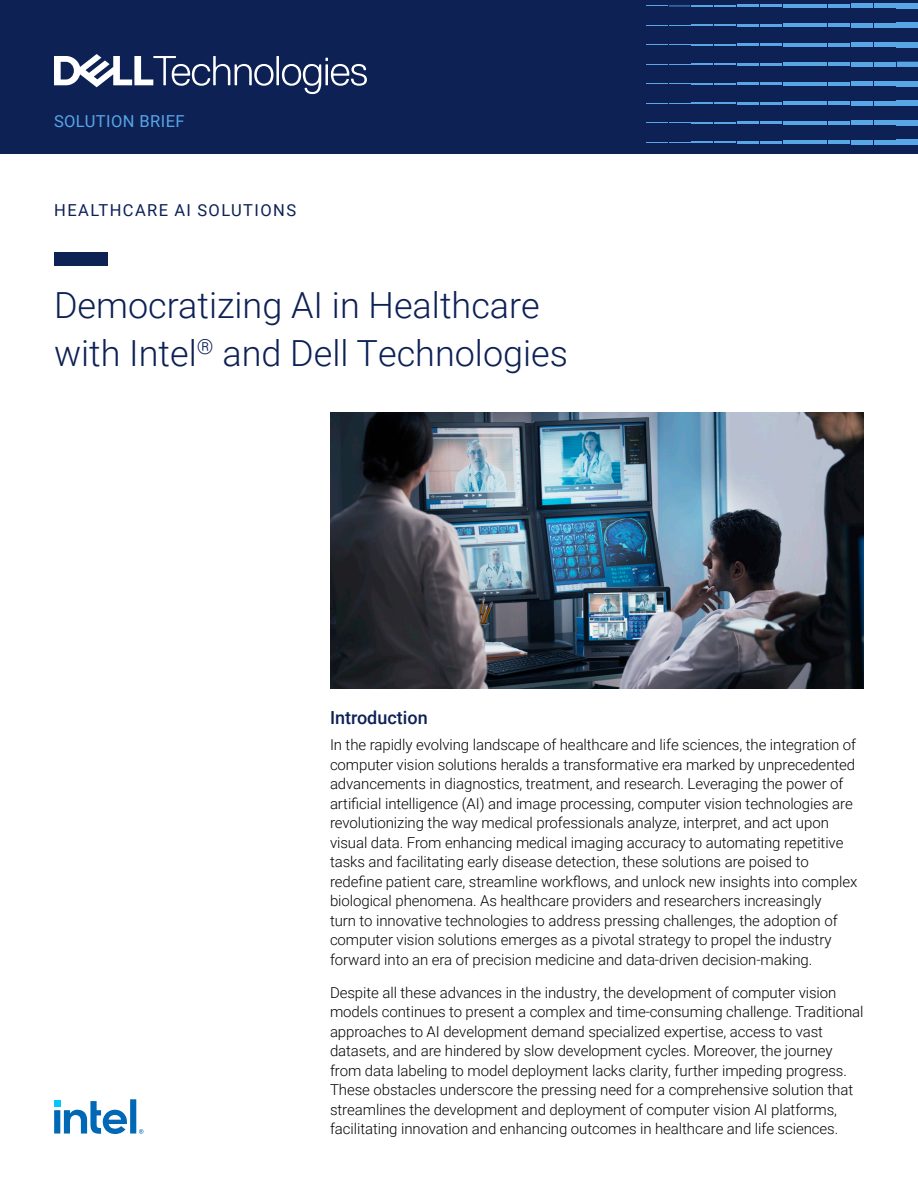
<style>
.page{position:relative;width:918px;height:1188px;background:#fff}
.page>*{position:absolute;margin:0;border:0;box-sizing:border-box;transform-origin:0 0}
.t1{font:300 36px/48px "Roboto";color:#0d2155}
.t2{font:500 18px "Roboto";color:#0d2155}
.t3{font:16.5px "Roboto";letter-spacing:.085em;color:#0d2155}
.t4{font:16.5px "Roboto";letter-spacing:.025em;color:#58a5e6}
.t5{font:300 15px/19.5px "Roboto";letter-spacing:-.005em;color:#040503}
</style>
<div class="page">
<div style="left:0;top:0;width:918px;height:153px;background:#0d2155"></div>
<svg style="left:54px;top:54px;width:313px;height:40px"></svg>
<hr style="left:806px;top:140px;width:21px;height:4px;background:#59a6e6">
<hr style="left:806px;top:121px;width:21px;height:3px;background:#59a6e6">
<hr style="left:806px;top:101px;width:21px;height:4px;background:#59a6e6">
<hr style="left:806px;top:82px;width:21px;height:4px;background:#59a6e6">
<hr style="left:806px;top:63px;width:21px;height:3px;background:#59a6e6">
<hr style="left:806px;top:43px;width:21px;height:4px;background:#59a6e6">
<hr style="left:806px;top:24px;width:21px;height:3px;background:#59a6e6">
<hr style="left:806px;top:4px;width:21px;height:4px;background:#59a6e6">
<hr style="left:783px;top:141px;width:21px;height:3px;background:#59a6e6">
<hr style="left:783px;top:121px;width:21px;height:3px;background:#59a6e6">
<hr style="left:783px;top:102px;width:21px;height:3px;background:#59a6e6">
<hr style="left:783px;top:82px;width:21px;height:3px;background:#59a6e6">
<hr style="left:783px;top:63px;width:21px;height:3px;background:#59a6e6">
<hr style="left:783px;top:43px;width:21px;height:3px;background:#59a6e6">
<hr style="left:783px;top:24px;width:21px;height:3px;background:#59a6e6">
<hr style="left:783px;top:4px;width:21px;height:3px;background:#59a6e6">
<hr style="left:760px;top:141px;width:21px;height:2px;background:#59a6e6">
<hr style="left:760px;top:121px;width:21px;height:3px;background:#59a6e6">
<hr style="left:760px;top:102px;width:21px;height:3px;background:#59a6e6">
<hr style="left:760px;top:82px;width:21px;height:3px;background:#59a6e6">
<hr style="left:760px;top:63px;width:21px;height:3px;background:#59a6e6">
<hr style="left:760px;top:44px;width:21px;height:2px;background:#59a6e6">
<hr style="left:760px;top:24px;width:21px;height:3px;background:#59a6e6">
<hr style="left:760px;top:5px;width:21px;height:2px;background:#59a6e6">
<hr style="left:737px;top:141px;width:22px;height:2px;background:#59a6e6">
<hr style="left:737px;top:122px;width:22px;height:2px;background:#59a6e6">
<hr style="left:737px;top:102px;width:22px;height:2px;background:#59a6e6">
<hr style="left:737px;top:83px;width:22px;height:2px;background:#59a6e6">
<hr style="left:737px;top:63px;width:22px;height:2px;background:#59a6e6">
<hr style="left:737px;top:44px;width:22px;height:2px;background:#59a6e6">
<hr style="left:737px;top:24px;width:22px;height:2px;background:#59a6e6">
<hr style="left:737px;top:5px;width:22px;height:2px;background:#59a6e6">
<hr style="left:715px;top:141px;width:21px;height:2px;background:#59a6e6">
<hr style="left:715px;top:122px;width:21px;height:2px;background:#59a6e6">
<hr style="left:715px;top:102px;width:21px;height:2px;background:#59a6e6">
<hr style="left:715px;top:83px;width:21px;height:2px;background:#59a6e6">
<hr style="left:715px;top:63px;width:21px;height:2px;background:#59a6e6">
<hr style="left:715px;top:44px;width:21px;height:2px;background:#59a6e6">
<hr style="left:715px;top:5px;width:21px;height:2px;background:#59a6e6">
<hr style="left:692px;top:44px;width:21px;height:2px;background:#59a6e6">
<hr style="left:692px;top:5px;width:21px;height:2px;background:#59a6e6">
<svg style="left:646px;top:142px;width:67px;height:1px"></svg>
<svg style="left:646px;top:122px;width:67px;height:1px"></svg>
<svg style="left:646px;top:103px;width:67px;height:1px"></svg>
<svg style="left:646px;top:83px;width:67px;height:2px"></svg>
<svg style="left:646px;top:64px;width:67px;height:1px"></svg>
<svg style="left:646px;top:44px;width:44px;height:1px"></svg>
<svg style="left:646px;top:25px;width:90px;height:1px"></svg>
<svg style="left:646px;top:5px;width:44px;height:2px"></svg>
<div style="left:897px;top:140px;width:21px;height:5px;background:#59a6e6"></div>
<div style="left:897px;top:120px;width:21px;height:5px;background:#59a6e6"></div>
<div style="left:897px;top:101px;width:21px;height:5px;background:#59a6e6"></div>
<div style="left:897px;top:81px;width:21px;height:5px;background:#59a6e6"></div>
<div style="left:897px;top:62px;width:21px;height:5px;background:#59a6e6"></div>
<div style="left:897px;top:42px;width:21px;height:5px;background:#59a6e6"></div>
<div style="left:897px;top:23px;width:21px;height:5px;background:#59a6e6"></div>
<div style="left:897px;top:3px;width:21px;height:6px;background:#59a6e6"></div>
<div style="left:874px;top:140px;width:21px;height:5px;background:#59a6e6"></div>
<div style="left:874px;top:120px;width:21px;height:5px;background:#59a6e6"></div>
<div style="left:874px;top:101px;width:21px;height:5px;background:#59a6e6"></div>
<div style="left:874px;top:81px;width:21px;height:5px;background:#59a6e6"></div>
<div style="left:874px;top:62px;width:21px;height:5px;background:#59a6e6"></div>
<div style="left:874px;top:42px;width:21px;height:5px;background:#59a6e6"></div>
<div style="left:874px;top:23px;width:21px;height:5px;background:#59a6e6"></div>
<hr style="left:874px;top:4px;width:21px;height:4px;background:#59a6e6">
<hr style="left:851px;top:140px;width:21px;height:4px;background:#59a6e6">
<hr style="left:851px;top:121px;width:21px;height:4px;background:#59a6e6">
<hr style="left:851px;top:101px;width:21px;height:4px;background:#59a6e6">
<hr style="left:851px;top:82px;width:21px;height:4px;background:#59a6e6">
<div style="left:851px;top:62px;width:21px;height:5px;background:#59a6e6"></div>
<hr style="left:851px;top:43px;width:21px;height:4px;background:#59a6e6">
<div style="left:851px;top:23px;width:21px;height:5px;background:#59a6e6"></div>
<hr style="left:851px;top:4px;width:21px;height:4px;background:#59a6e6">
<hr style="left:829px;top:140px;width:21px;height:4px;background:#59a6e6">
<hr style="left:829px;top:121px;width:21px;height:4px;background:#59a6e6">
<hr style="left:829px;top:101px;width:21px;height:4px;background:#59a6e6">
<hr style="left:829px;top:82px;width:21px;height:4px;background:#59a6e6">
<hr style="left:829px;top:62px;width:21px;height:4px;background:#59a6e6">
<hr style="left:829px;top:43px;width:21px;height:4px;background:#59a6e6">
<hr style="left:829px;top:23px;width:21px;height:4px;background:#59a6e6">
<hr style="left:829px;top:4px;width:21px;height:4px;background:#59a6e6">
<div style="left:54px;top:253px;width:54px;height:13px;background:#0d2155"></div>
<img style="left:330px;top:413px;width:534px;height:275px">
<svg style="left:54px;top:1099px;width:89px;height:35px"></svg>
<p class="t4" style="left:54px;top:109px;width:132px">SOLUTION BRIEF</p>
<p class="t3" style="left:54px;top:199px;width:243px">HEALTHCARE AI SOLUTIONS</p>
<p class="t1" style="left:54px;top:280px;width:516px">Democratizing AI in Healthcare with Intel<sup>®</sup> and Dell Technologies</p>
<p class="t2" style="left:330px;top:705px;width:99px">Introduction</p>
<p class="t5" style="left:330px;top:735px;width:529px">In the rapidly evolving landscape of healthcare and life sciences, the integration of computer vision solutions heralds a transformative era marked by unprecedented advancements in diagnostics, treatment, and research. Leveraging the power of artificial intelligence (AI) and image processing, computer vision technologies are revolutionizing the way medical professionals analyze, interpret, and act upon visual data. From enhancing medical imaging accuracy to automating repetitive tasks and facilitating early disease detection, these solutions are poised to redefine patient care, streamline workflows, and unlock new insights into complex biological phenomena. As healthcare providers and researchers increasingly<br>turn to innovative technologies to address pressing challenges, the adoption of computer vision solutions emerges as a pivotal strategy to propel the industry forward into an era of precision medicine and data-driven decision-making.</p>
<p class="t5" style="left:330px;top:982px;width:535px">Despite all these advances in the industry, the development of computer vision models continues to present a complex and time-consuming challenge. Traditional approaches to AI development demand specialized expertise, access to vast datasets, and are hindered by slow development cycles. Moreover, the journey from data labeling to model deployment lacks clarity, further impeding progress.<br>These obstacles underscore the pressing need for a comprehensive solution that streamlines the development and deployment of computer vision AI platforms, facilitating innovation and enhancing outcomes in healthcare and life sciences.</p>
</div>
